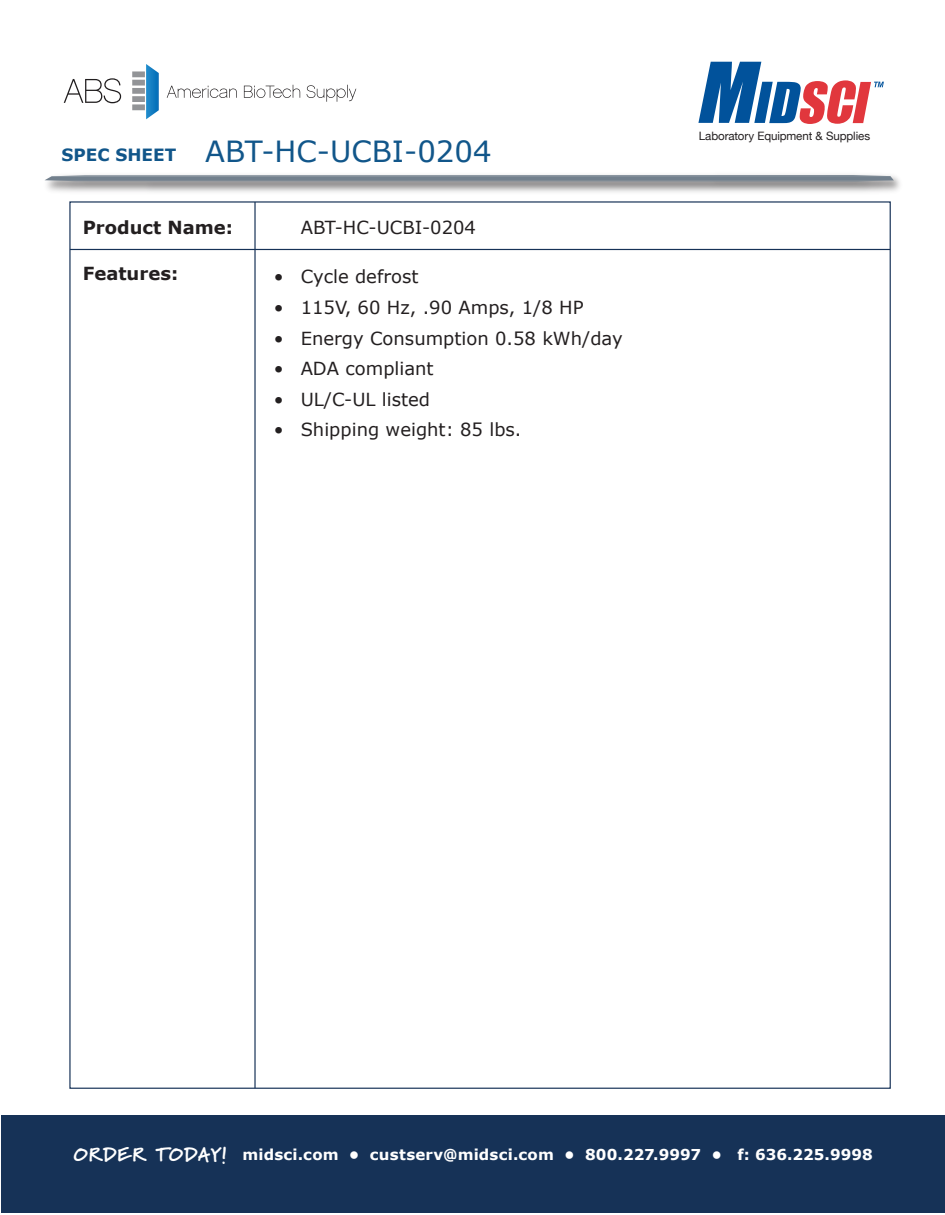
<style>
.page{position:relative;width:945px;height:1215px;background:#fff}
.page>*{position:absolute;margin:0;border:0;box-sizing:border-box;transform-origin:0 0}
.t1{font:29.1px "Verdana";color:#11568a}
.t2{font:18px "Verdana";color:#231f20}
.t3{font:700 18px "Verdana";color:#231f20}
.t4{font:700 15px "Verdana";letter-spacing:.01em;color:#fff}
.t5{font:11.55px "Helvetica Neue";letter-spacing:-.01em;color:#231f20}
.s1{font-weight:700;font-size:16.95px}
.s2{font-family:"Marydale";font-weight:900;font-size:19.5px}
</style>
<div class="page">
<svg style="left:64px;top:78px;width:57px;height:25px"></svg>
<svg style="left:167px;top:86px;width:70px;height:12px"></svg>
<svg style="left:244px;top:85px;width:56px;height:13px"></svg>
<svg style="left:307px;top:85px;width:49px;height:17px"></svg>
<div style="left:132px;top:104px;width:13px;height:6px;background:#929497"></div>
<div style="left:132px;top:96px;width:13px;height:6px;background:#929497"></div>
<div style="left:132px;top:88px;width:13px;height:6px;background:#929497"></div>
<div style="left:132px;top:80px;width:13px;height:6px;background:#929497"></div>
<div style="left:132px;top:71px;width:13px;height:6px;background:#929497"></div>
<svg style="left:146px;top:64px;width:13px;height:55px"></svg>
<svg style="left:45px;top:175px;width:849px;height:6px;background:#7d8995"></svg>
<div style="left:1px;top:1115px;width:943px;height:98px;background:#163257"></div>
<svg style="left:698px;top:62px;width:186px;height:62px"></svg>
<hr style="left:70px;top:249px;width:820px;height:1px;background:#163257">
<hr style="left:254px;top:202px;width:2px;height:886px;background:#163257">
<h1 class="t1" style="left:62px;top:133px;width:432px"><span class="s1">SPEC SHEET</span> ABT-HC-UCBI-0204</h1>
<p class="t3" style="left:83px;top:216px;width:152px">Product Name:</p>
<p class="t3" style="left:83px;top:261px;width:97px">Features:</p>
<p class="t2" style="left:301px;top:216px;width:177px">ABT-HC-UCBI-0204</p>
<p class="t2" style="left:274px;top:265px;width:146px">• Cycle defrost</p>
<p class="t2" style="left:274px;top:296px;width:311px">• 115V, 60 Hz, .90 Amps, 1/8 HP</p>
<p class="t2" style="left:274px;top:327px;width:351px">• Energy Consumption 0.58 kWh/day</p>
<p class="t2" style="left:274px;top:357px;width:162px">• ADA compliant</p>
<p class="t2" style="left:274px;top:388px;width:158px">• UL/C-UL listed</p>
<p class="t2" style="left:274px;top:418px;width:249px">• Shipping weight: 85 lbs.</p>
<p class="t5" style="left:699px;top:128px;width:173px">Laboratory Equipment &amp; Supplies</p>
<p class="t4" style="left:74px;top:1144px;width:801px"><span class="s2">ORDER TODAY!</span> midsci.com • custserv@midsci.com • 800.227.9997 • f: 636.225.9998</p>
</div>
